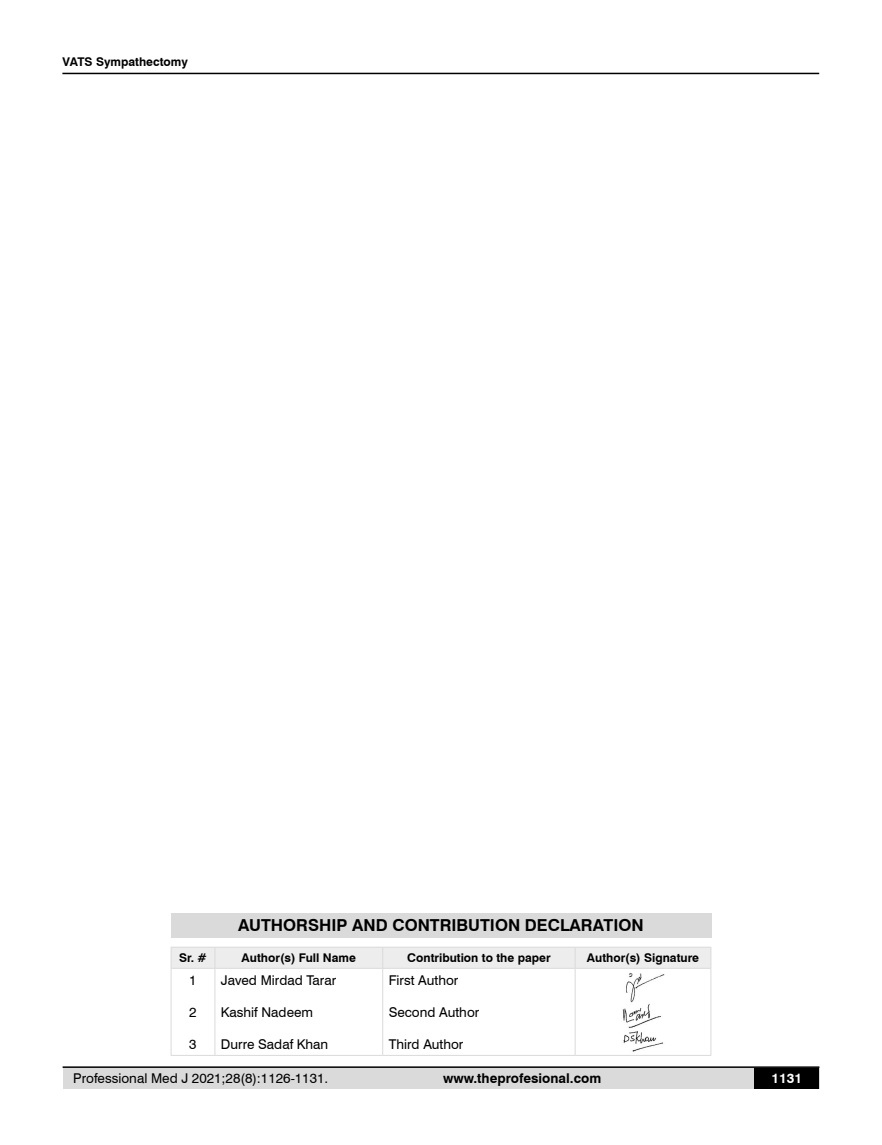
<style>
.page{position:relative;width:882px;height:1145px;background:#fff}
.page>*{position:absolute;margin:0;border:0;box-sizing:border-box;transform-origin:0 0}
.t1{font:700 16.5px "Swiss 721 BT";color:#000}
.t2{font:13.5px "Swiss 721 BT";color:#000}
.t3{font:700 13.5px "Swiss 721 BT";color:#000}
.t4{font:700 13.5px "Swiss 721 BT";color:#fff}
.t5{font:700 12px "Swiss 721 BT";color:#000}
</style>
<div class="page">
<hr style="left:62px;top:73px;width:756px;height:1px;background:#000">
<div style="left:63px;top:1067px;width:756px;height:21px;background:#dadada"></div>
<hr style="left:63px;top:1066px;width:756px;height:2px;background:#000">
<div style="left:754px;top:1068px;width:65px;height:20px;background:#000"></div>
<div style="left:171px;top:913px;width:540px;height:24px;background:#dadada"></div>
<hr style="left:171px;top:946px;width:44px;height:1px;background:#dadada">
<hr style="left:215px;top:946px;width:167px;height:1px;background:#dadada">
<hr style="left:382px;top:946px;width:193px;height:1px;background:#dadada">
<hr style="left:575px;top:946px;width:136px;height:1px;background:#dadada">
<div style="left:171px;top:947px;width:540px;height:21px;background:#ededed"></div>
<hr style="left:171px;top:968px;width:44px;height:1px;background:#dadada">
<hr style="left:171px;top:968px;width:1px;height:87px;background:#dadada">
<hr style="left:215px;top:968px;width:167px;height:1px;background:#dadada">
<hr style="left:214px;top:968px;width:1px;height:87px;background:#dadada">
<hr style="left:382px;top:968px;width:193px;height:1px;background:#dadada">
<hr style="left:382px;top:968px;width:1px;height:87px;background:#dadada">
<hr style="left:575px;top:968px;width:136px;height:1px;background:#dadada">
<hr style="left:574px;top:968px;width:1px;height:87px;background:#dadada">
<hr style="left:710px;top:968px;width:1px;height:87px;background:#dadada">
<hr style="left:171px;top:1055px;width:44px;height:1px;background:#dadada">
<hr style="left:215px;top:1055px;width:167px;height:1px;background:#dadada">
<hr style="left:382px;top:1055px;width:193px;height:1px;background:#dadada">
<hr style="left:575px;top:1055px;width:136px;height:1px;background:#dadada">
<img style="left:622px;top:973px;width:42px;height:79px">
<p class="t5" style="left:62px;top:53px;width:127px">VATS Sympathectomy</p>
<p class="t1" style="left:238px;top:914px;width:406px">AUTHORSHIP AND CONTRIBUTION DECLARATION</p>
<p class="t5" style="left:179px;top:949px;width:29px">Sr. #</p>
<p class="t5" style="left:241px;top:949px;width:116px">Author(s) Full Name</p>
<p class="t5" style="left:407px;top:949px;width:145px">Contribution to the paper</p>
<p class="t5" style="left:586px;top:949px;width:114px">Author(s) Signature</p>
<p class="t2" style="left:189px;top:970px;width:9px">1</p>
<p class="t2" style="left:189px;top:1003px;width:9px">2</p>
<p class="t2" style="left:189px;top:1035px;width:9px">3</p>
<p class="t2" style="left:221px;top:970px;width:117px">Javed Mirdad Tarar</p>
<p class="t2" style="left:221px;top:1003px;width:94px">Kashif Nadeem</p>
<p class="t2" style="left:221px;top:1035px;width:109px">Durre Sadaf Khan</p>
<p class="t2" style="left:388px;top:970px;width:71px">First Author</p>
<p class="t2" style="left:388px;top:1003px;width:92px">Second Author</p>
<p class="t2" style="left:388px;top:1035px;width:76px">Third Author</p>
<p class="t2" style="left:73px;top:1069px;width:256px">Professional Med J 2021;28(8):1126-1131.</p>
<p class="t3" style="left:443px;top:1069px;width:159px">www.theprofesional.com</p>
<p class="t4" style="left:771px;top:1069px;width:32px">1131</p>
</div>
